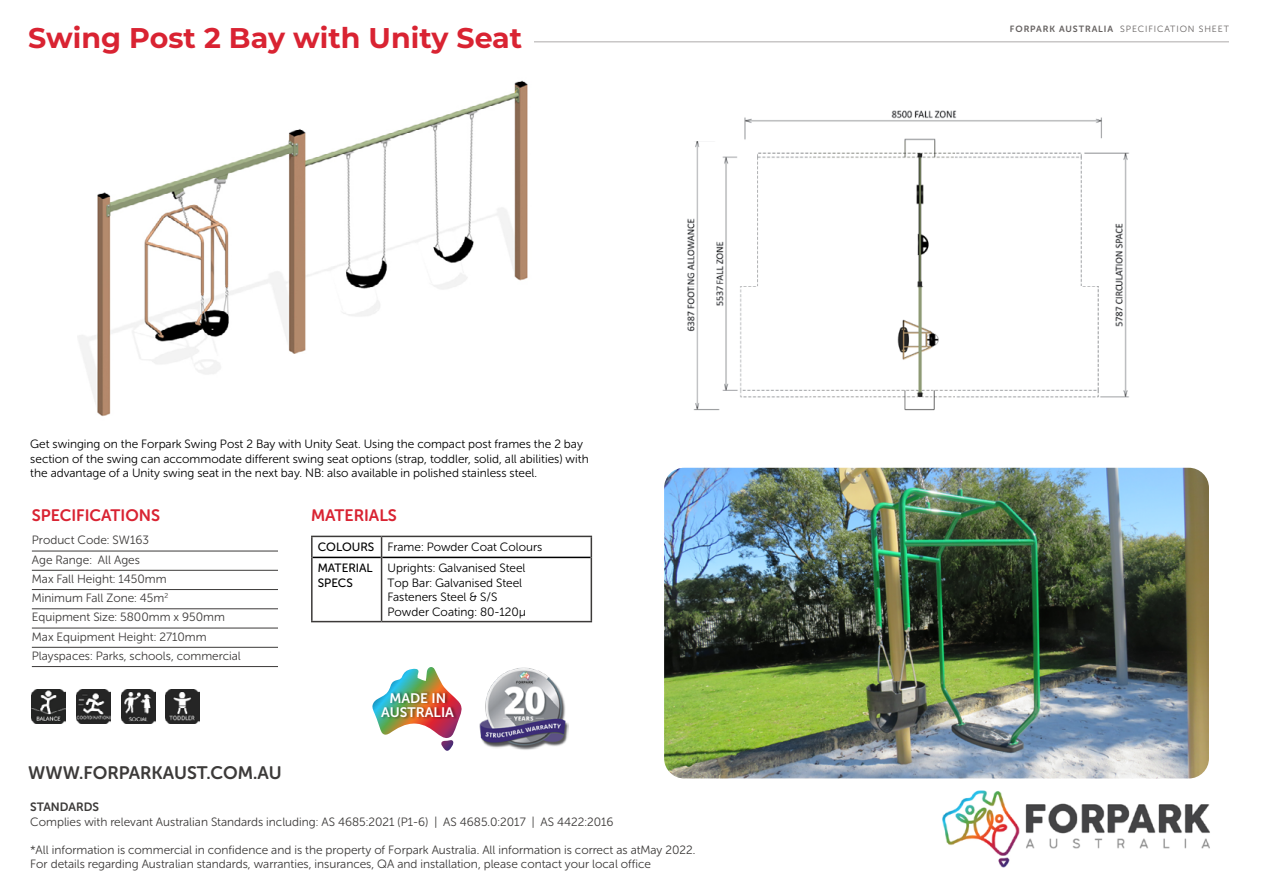
<style>
.page{position:relative;width:1263px;height:893px;background:#fff}
.page>*{position:absolute;margin:0;border:0;box-sizing:border-box;transform-origin:0 0}
.t1{font:700 28.5px "Montserrat";color:#d92332}
.t2{font:18px "Museo Sans W01 Rounded 700";color:#3c3a39}
.t3{font:16.5px "Museo Sans W01 Rounded 700";color:#d92332}
.t4{font:13.65px/14.7px "Museo Sans 700";color:#fff;text-align:center}
.t5{font:12px/19.2px "Museo Sans W01 Rounded 300";color:#3c3a39}
.t6{font:12px/14.4px "Museo Sans W01 Rounded 300";color:#000}
.t7{font:12px/14.4px "Museo Sans W01 Rounded 500";color:#000}
.t8{font:12px "Museo Sans W01 Rounded 700";color:#3c3a39}
.t9{font:9px "Museo Sans W01 Rounded 300";letter-spacing:.1em;color:#656160}
.s1{font-family:"Museo Sans W01 Rounded 500"}
.s2{font-family:"Museo Sans W01 Rounded 700"}
</style>
<div class="page">
<img style="left:78px;top:80px;width:450px;height:336px">
<img style="left:687px;top:110px;width:442px;height:301px">
<hr style="left:215px;top:41px;width:1014px;height:2px;background:#c8c6c6">
<div style="left:28px;top:21px;width:506px;height:43px;background:#fff"></div>
<hr style="left:32px;top:551px;width:246px;height:1px;background:#3c3a39">
<hr style="left:32px;top:570px;width:246px;height:1px;background:#3c3a39">
<hr style="left:32px;top:589px;width:246px;height:1px;background:#3c3a39">
<hr style="left:32px;top:608px;width:246px;height:1px;background:#3c3a39">
<hr style="left:32px;top:628px;width:246px;height:1px;background:#3c3a39">
<hr style="left:32px;top:647px;width:246px;height:1px;background:#3c3a39">
<hr style="left:32px;top:666px;width:246px;height:1px;background:#3c3a39">
<hr style="left:313px;top:557px;width:68px;height:1px;background:#000">
<hr style="left:382px;top:557px;width:209px;height:1px;background:#000">
<hr style="left:311px;top:536px;width:71px;height:1px;background:#3c3a39">
<hr style="left:311px;top:537px;width:2px;height:20px;background:#3c3a39">
<hr style="left:382px;top:536px;width:210px;height:1px;background:#3c3a39">
<svg style="left:381px;top:537px;width:1px;height:20px"></svg>
<svg style="left:591px;top:537px;width:1px;height:20px"></svg>
<hr style="left:311px;top:557px;width:2px;height:64px;background:#3c3a39">
<hr style="left:381px;top:557px;width:1px;height:64px;background:#3c3a39">
<hr style="left:591px;top:557px;width:1px;height:64px;background:#3c3a39">
<hr style="left:311px;top:621px;width:71px;height:1px;background:#3c3a39">
<hr style="left:382px;top:621px;width:210px;height:1px;background:#3c3a39">
<img style="left:664px;top:468px;width:545px;height:310px">
<svg style="left:372px;top:667px;width:87px;height:84px"></svg>
<img style="left:388px;top:688px;width:65px;height:14px">
<img style="left:380px;top:702px;width:82px;height:23px">
<img style="left:479px;top:667px;width:90px;height:83px">
<img style="left:32px;top:690px;width:34px;height:34px">
<img style="left:76px;top:690px;width:34px;height:34px">
<img style="left:121px;top:690px;width:34px;height:34px">
<img style="left:166px;top:690px;width:34px;height:34px">
<img style="left:942px;top:790px;width:268px;height:78px">
<h1 class="t1" style="left:28px;top:18px;width:496px">Swing Post 2 Bay with Unity Seat</h1>
<p class="t6" style="left:30px;top:437px;width:560px">Get swinging on the Forpark Swing Post 2 Bay with Unity Seat. Using the compact post frames the 2 bay section of the swing can accommodate different swing seat options (strap, toddler, solid, all abilities) with the advantage of a Unity swing seat in the next bay. NB: also available in polished stainless steel.</p>
<h3 class="t3" style="left:32px;top:506px;width:130px">SPECIFICATIONS</h3>
<p class="t5" style="left:32px;top:531px;width:210px">Product Code: SW163<br>Age Range: All Ages<br>Max Fall Height: 1450mm<br>Minimum Fall Zone: 45m<sup>2<br></sup>Equipment Size: 5800mm x 950mm<br>Max Equipment Height: 2710mm<br>Playspaces: Parks, schools, commercial</p>
<h2 class="t2" style="left:28px;top:763px;width:255px">WWW.FORPARKAUST.COM.AU</h2>
<h3 class="t3" style="left:311px;top:506px;width:87px">MATERIALS</h3>
<p class="t6" style="left:318px;top:540px;width:226px"><span class="s1">COLOURS</span> Frame: Powder Coat Colours</p>
<p class="t7" style="left:318px;top:561px;width:56px">MATERIAL<br>SPECS</p>
<p class="t6" style="left:388px;top:561px;width:140px">Uprights: Galvanised Steel<br>Top Bar: Galvanised Steel<br>Fasteners Steel &amp; S/S<br>Powder Coating: 80-120µ</p>
<p class="t4" style="left:381px;top:691px;width:74px">MADE IN<br>AUSTRALIA</p>
<p class="t8" style="left:30px;top:800px;width:70px">STANDARDS</p>
<p class="t5" style="left:30px;top:812px;width:585px">Complies with relevant Australian Standards including: AS 4685:2021 (P1-6) | AS 4685.0:2017 | AS 4422:2016</p>
<p class="t5" style="left:30px;top:842px;width:667px;line-height:14.4px">*All information is commercial in confidence and is the property of Forpark Australia. All information is correct as atMay 2022.<br>For details regarding Australian standards, warranties, insurances, QA and installation, please contact your local office</p>
<p class="t9" style="left:1010px;top:24px;width:220px"><span class="s2">FORPARK AUSTRALIA</span> SPECIFICATION SHEET</p>
</div>
